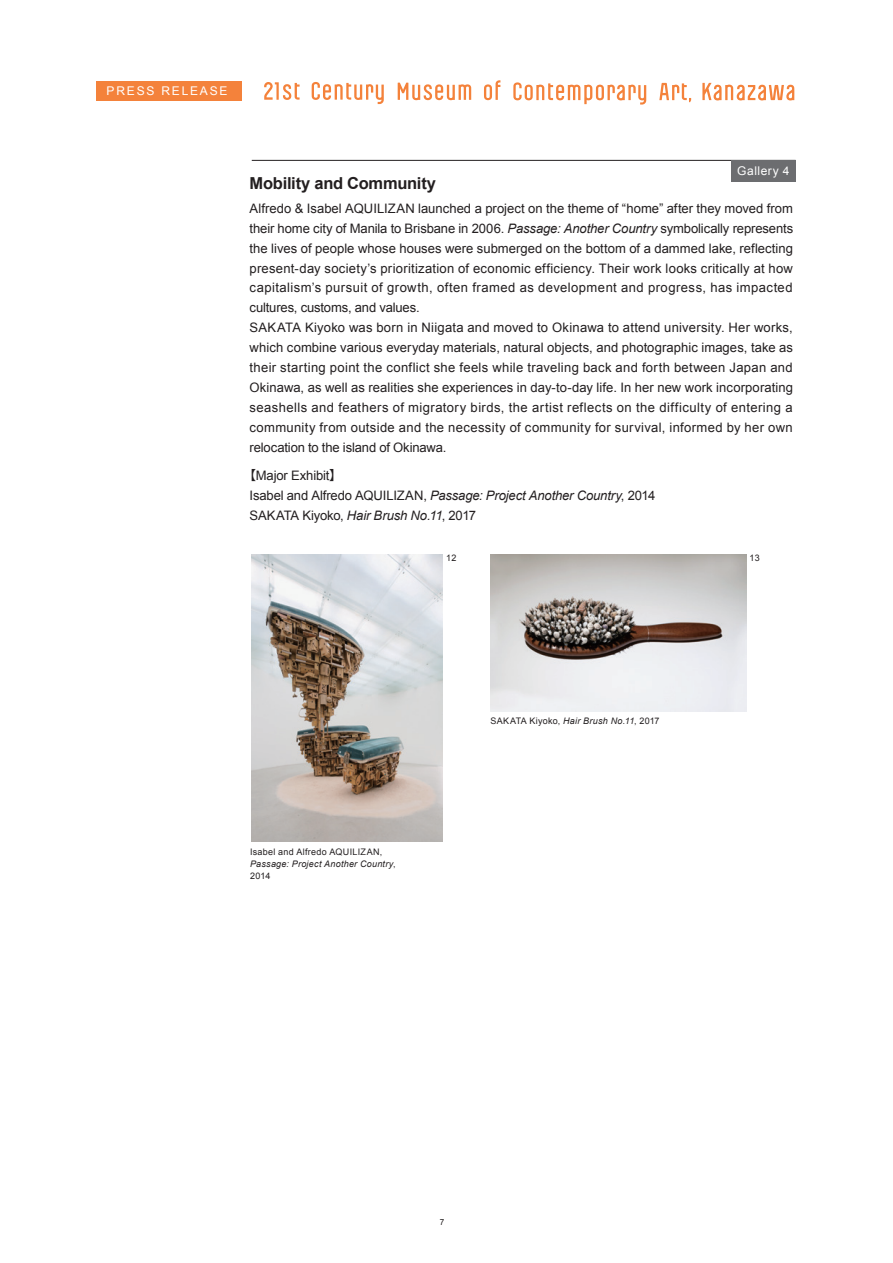
<style>
.page{position:relative;width:893px;height:1263px;background:#fff}
.page>*{position:absolute;margin:0;border:0;box-sizing:border-box;transform-origin:0 0}
.t1{font:700 16.5px "Arial";letter-spacing:-.015em;color:#231f20}
.t2{font:13.05px/20px "Arial";letter-spacing:.01em;color:#231f20}
.t3{font:13.05px/20px "Arial";letter-spacing:-.01em;color:#231f20}
.t4{font:12px "Arial";letter-spacing:.15em;color:#fff}
.t5{font:12px "Arial";letter-spacing:.04em;color:#fff}
.t6{font:9px/12px "Arial";letter-spacing:.03em;color:#231f20}
.t7{font:8.25px "Arial";color:#231f20}
.s1{font-style:italic}
.s2{font-family:"Koz Go Pr 6 N"}
</style>
<div class="page">
<svg style="left:312px;top:82px;width:72px;height:22px"></svg>
<svg style="left:264px;top:82px;width:36px;height:18px"></svg>
<svg style="left:484px;top:80px;width:16px;height:20px"></svg>
<svg style="left:398px;top:83px;width:73px;height:17px"></svg>
<svg style="left:659px;top:83px;width:32px;height:19px"></svg>
<svg style="left:513px;top:82px;width:133px;height:23px"></svg>
<svg style="left:702px;top:83px;width:92px;height:17px"></svg>
<div style="left:96px;top:81px;width:146px;height:19px;background:#f4823b"></div>
<img style="left:251px;top:554px;width:192px;height:287px">
<img style="left:491px;top:554px;width:255px;height:158px">
<hr style="left:252px;top:160px;width:544px;height:1px;background:#231f20">
<div style="left:731px;top:161px;width:64px;height:21px;background:#6c6d70"></div>
<p class="t4" style="left:107px;top:84px;width:122px">PRESS RELEASE</p>
<p class="t5" style="left:737px;top:164px;width:54px">Gallery 4</p>
<p class="t1" style="left:250px;top:174px;width:188px">Mobility and Community</p>
<p class="t2" style="left:250px;top:198px;width:545px">Alfredo &amp; Isabel AQUILIZAN launched a project on the theme of “home” after they moved from their home city of Manila to Brisbane in 2006. <span class="s1">Passage: Another Country</span> symbolically represents the lives of people whose houses were submerged on the bottom of a dammed lake, reflecting present-day society’s prioritization of economic efficiency. Their work looks critically at how capitalism’s pursuit of growth, often framed as development and progress, has impacted cultures, customs, and values.<br>SAKATA Kiyoko was born in Niigata and moved to Okinawa to attend university. Her works, which combine various everyday materials, natural objects, and photographic images, take as their starting point the conflict she feels while traveling back and forth between Japan and Okinawa, as well as realities she experiences in day-to-day life. In her new work incorporating seashells and feathers of migratory birds, the artist reflects on the difficulty of entering a community from outside and the necessity of community for survival, informed by her own relocation to the island of Okinawa.</p>
<p class="t3" style="left:250px;top:465px;width:407px;text-indent:-7px"><span class="s2">【</span>Major Exhibit<span class="s2">】<br></span>Isabel and Alfredo AQUILIZAN, <span class="s1">Passage: Project Another Country</span>, 2014<br>SAKATA Kiyoko, <span class="s1">Hair Brush No.11</span>, 2017</p>
<p class="t6" style="left:446px;top:552px;width:12px">12</p>
<p class="t6" style="left:749px;top:552px;width:12px">13</p>
<p class="t6" style="left:250px;top:845px;width:147px">Isabel and Alfredo AQUILIZAN,<br><span class="s1">Passage: Project Another Country</span>,<br>2014</p>
<p class="t6" style="left:491px;top:715px;width:171px">SAKATA Kiyoko, <span class="s1">Hair Brush No.11</span>, 2017</p>
<p class="t7" style="left:440px;top:1217px;width:6px">7</p>
</div>
